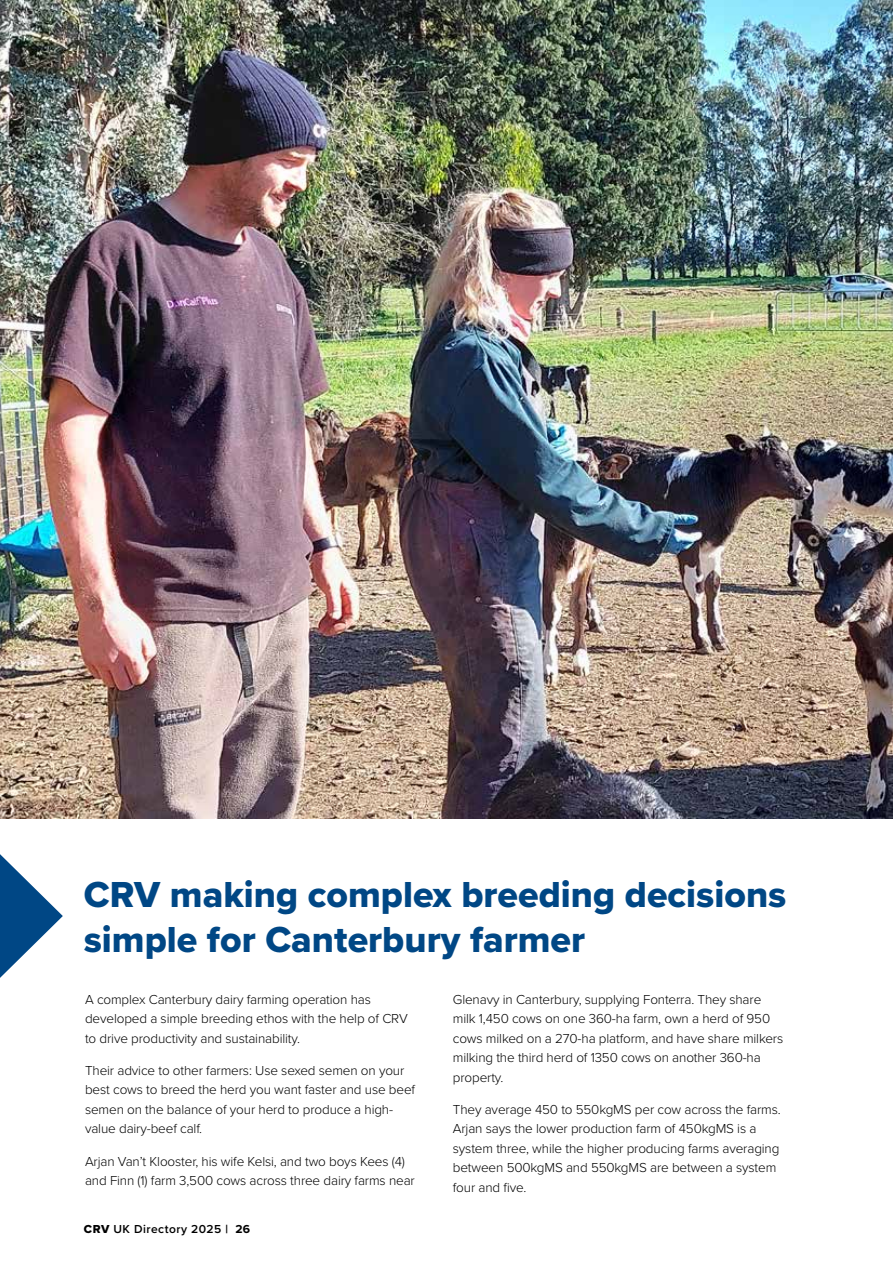
<style>
.page{position:relative;width:893px;height:1263px;background:#fff}
.page>*{position:absolute;margin:0;border:0;box-sizing:border-box;transform-origin:0 0}
.t1{font:37.5px/45px "Proxima Nova Extrabld";color:#004785}
.t2{font:300 13.5px/19.5px "Proxima Nova";letter-spacing:-.01em;color:#000}
.t3{font:600 12px "Proxima Nova";letter-spacing:.04em;color:#000}
.s1{font-family:"Proxima Nova Extrabld";font-weight:400}
.s2{font-weight:700}
</style>
<div class="page">
<img style="left:0;top:0;width:893px;height:819px">
<svg style="left:0;top:854px;width:63px;height:124px"></svg>
<h1 class="t1" style="left:84px;top:871px;width:704px">CRV making complex breeding decisions simple for Canterbury farmer</h1>
<p class="t2" style="left:85px;top:989px;width:324px">A complex Canterbury dairy farming operation has developed a simple breeding ethos with the help of CRV to drive productivity and sustainability.</p>
<p class="t2" style="left:85px;top:1060px;width:332px">Their advice to other farmers: Use sexed semen on your best cows to breed the herd you want faster and use beef semen on the balance of your herd to produce a high&shy;value dairy-beef calf.</p>
<p class="t2" style="left:85px;top:1150px;width:331px">Arjan Van’t Klooster, his wife Kelsi, and two boys Kees (4) and Finn (1) farm 3,500 cows across three dairy farms near</p>
<p class="t3" style="left:84px;top:1219px;width:168px"><span class="s1">CRV</span> UK Directory 2025 <span class="s2">| 26</span></p>
<p class="t2" style="left:453px;top:988px;width:332px">Glenavy in Canterbury, supplying Fonterra. They share milk 1,450 cows on one 360-ha farm, own a herd of 950 cows milked on a 270-ha platform, and have share milkers milking the third herd of 1350 cows on another 360-ha property.</p>
<p class="t2" style="left:453px;top:1099px;width:329px">They average 450 to 550kgMS per cow across the farms.<br>Arjan says the lower production farm of 450kgMS is a system three, while the higher producing farms averaging between 500kgMS and 550kgMS are between a system four and five.</p>
</div>
